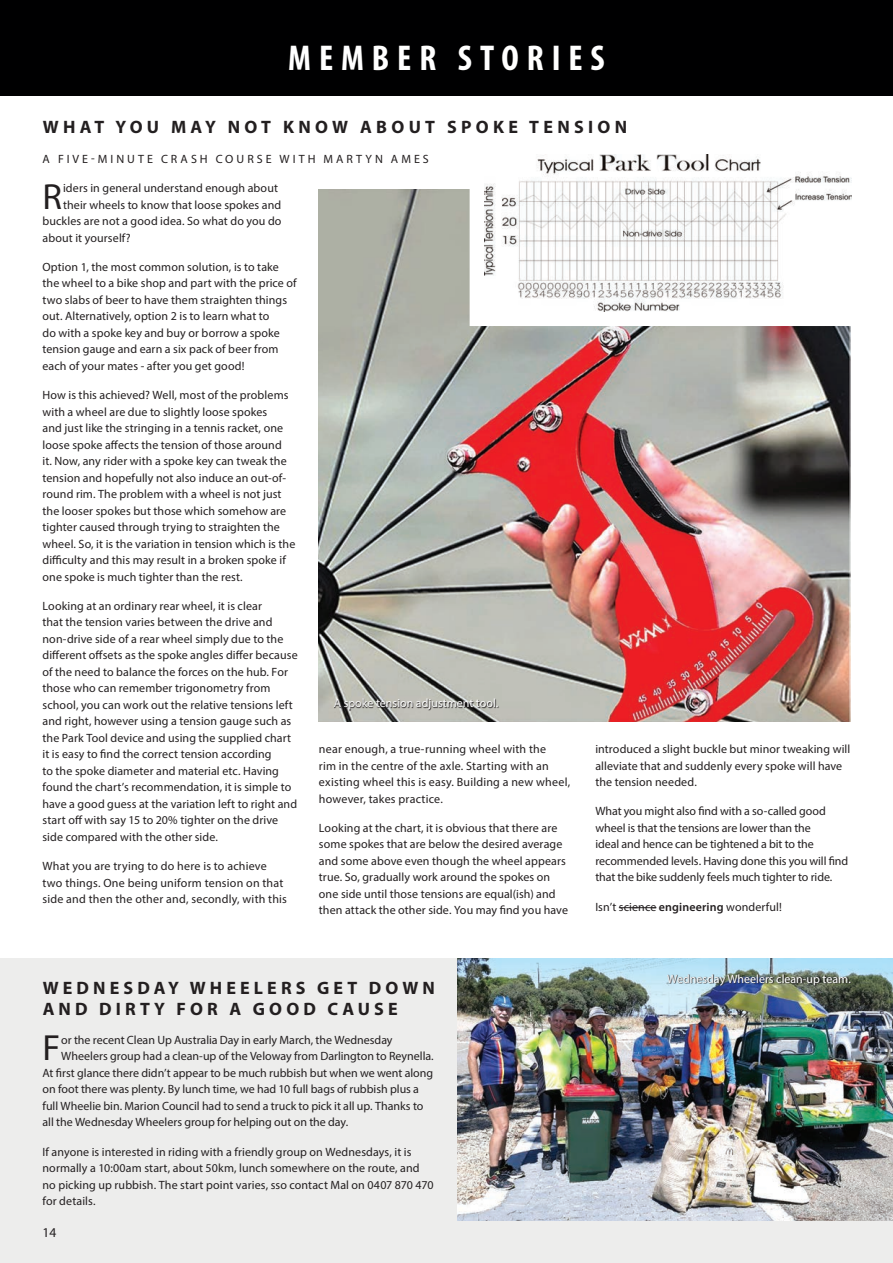
<style>
.page{position:relative;width:893px;height:1263px;background:#fff}
.page>*{position:absolute;margin:0;border:0;box-sizing:border-box;transform-origin:0 0}
.t1{font:36.45px "Myriad Pro";color:#231f20}
.t2{font:700 condensed 36px "Myriad Pro";letter-spacing:.22em;color:#fff}
.t3{font:700 18px/21px "Myriad Pro";letter-spacing:.23em;color:#231f20}
.t4{font:13.5px "Myriad Pro";color:#231f20}
.t5{font:12px/16.5px "Myriad Pro";letter-spacing:.005em;color:#231f20}
.t6{font:12px "Myriad Pro";color:#fff}
.t7{font:12px "Myriad Pro";letter-spacing:.25em;color:#231f20}
.s1{font-weight:600}
</style>
<div class="page">
<div style="left:0;top:0;width:893px;height:96px;background:#000001"></div>
<div style="left:0;top:959px;width:893px;height:304px;background:#ededec"></div>
<hr style="left:619px;top:907px;width:37px;height:1px;background:#231f20">
<img style="left:457px;top:959px;width:436px;height:261px">
<img style="left:319px;top:190px;width:531px;height:532px">
<svg style="left:460px;top:189px;width:391px;height:147px"></svg>
<img style="left:484px;top:154px;width:368px;height:157px">
<svg style="left:334px;top:699px;width:165px;height:12px;background:#8e8e89"></svg>
<svg style="left:667px;top:974px;width:185px;height:12px;background:#687779"></svg>
<h2 class="t2" style="left:288px;top:35px;width:318px">MEMBER STORIES</h2>
<h3 class="t3" style="left:43px;top:115px;width:586px">WHAT YOU MAY NOT KNOW ABOUT SPOKE TENSION</h3>
<p class="t7" style="left:43px;top:151px;width:388px">A FIVE-MINUTE CRASH COURSE WITH MARTYN AMES</p>
<h1 class="t1" style="left:43px;top:174px;width:21px">R</h1>
<p class="t5" style="left:63px;top:180px;width:216px">iders in general understand enough about</p>
<p class="t5" style="left:63px;top:196px;width:220px">their wheels to know that loose spokes and</p>
<p class="t5" style="left:43px;top:213px;width:240px">buckles are not a good idea. So what do you do</p>
<p class="t5" style="left:43px;top:229px;width:90px">about it yourself?</p>
<p class="t5" style="left:43px;top:258px;width:256px">Option 1, the most common solution, is to take the wheel to a bike shop and part with the price of two slabs of beer to have them straighten things out. Alternatively, option 2 is to learn what to<br>do with a spoke key and buy or borrow a spoke tension gauge and earn a six pack of beer from each of your mates - after you get good!</p>
<p class="t5" style="left:43px;top:387px;width:254px">How is this achieved? Well, most of the problems with a wheel are due to slightly loose spokes<br>and just like the stringing in a tennis racket, one loose spoke affects the tension of those around<br>it. Now, any rider with a spoke key can tweak the tension and hopefully not also induce an out-of&shy;round rim. The problem with a wheel is not just the looser spokes but those which somehow are tighter caused through trying to straighten the wheel. So, it is the variation in tension which is the difficulty and this may result in a broken spoke if one spoke is much tighter than the rest.</p>
<p class="t5" style="left:43px;top:597px;width:257px">Looking at an ordinary rear wheel, it is clear<br>that the tension varies between the drive and non-drive side of a rear wheel simply due to the different offsets as the spoke angles differ because of the need to balance the forces on the hub. For those who can remember trigonometry from school, you can work out the relative tensions left and right, however using a tension gauge such as the Park Tool device and using the supplied chart it is easy to find the correct tension according<br>to the spoke diameter and material etc. Having found the chart’s recommendation, it is simple to have a good guess at the variation left to right and start off with say 15 to 20% tighter on the drive side compared with the other side.</p>
<p class="t5" style="left:43px;top:858px;width:246px">What you are trying to do here is to achieve two things. One being uniform tension on that side and then the other and, secondly, with this</p>
<p class="t6" style="left:334px;top:695px;width:166px">A spoke tension adjustment tool.</p>
<p class="t5" style="left:319px;top:741px;width:253px">near enough, a true-running wheel with the<br>rim in the centre of the axle. Starting with an existing wheel this is easy. Building a new wheel, however, takes practice.</p>
<p class="t5" style="left:319px;top:819px;width:251px">Looking at the chart, it is obvious that there are some spokes that are below the desired average and some above even though the wheel appears true. So, gradually work around the spokes on one side until those tensions are equal(ish) and then attack the other side. You may find you have</p>
<h3 class="t3" style="left:43px;top:976px;width:394px">WEDNESDAY WHEELERS GET DOWN<br>AND DIRTY FOR A GOOD CAUSE</h3>
<h1 class="t1" style="left:43px;top:1026px;width:19px">F</h1>
<p class="t5" style="left:61px;top:1031px;width:333px">or the recent Clean Up Australia Day in early March, the Wednesday</p>
<p class="t5" style="left:61px;top:1048px;width:374px">Wheelers group had a clean-up of the Veloway from Darlington to Reynella.</p>
<p class="t5" style="left:43px;top:1064px;width:392px">At first glance there didn’t appear to be much rubbish but when we went along</p>
<p class="t5" style="left:43px;top:1081px;width:378px">on foot there was plenty. By lunch time, we had 10 full bags of rubbish plus a</p>
<p class="t5" style="left:43px;top:1097px;width:382px">full Wheelie bin. Marion Council had to send a truck to pick it all up. Thanks to</p>
<p class="t5" style="left:43px;top:1114px;width:307px">all the Wednesday Wheelers group for helping out on the day.</p>
<p class="t5" style="left:43px;top:1143px;width:392px">If anyone is interested in riding with a friendly group on Wednesdays, it is normally a 10:00am start, about 50km, lunch somewhere on the route, and no picking up rubbish. The start point varies, sso contact Mal on 0407 870 470 for details.</p>
<p class="t4" style="left:43px;top:1224px;width:15px">14</p>
<p class="t5" style="left:595px;top:741px;width:256px">introduced a slight buckle but minor tweaking will alleviate that and suddenly every spoke will have the tension needed.</p>
<p class="t5" style="left:595px;top:803px;width:254px">What you might also find with a so-called good wheel is that the tensions are lower than the<br>ideal and hence can be tightened a bit to the recommended levels. Having done this you will find that the bike suddenly feels much tighter to ride.</p>
<p class="t5" style="left:595px;top:898px;width:188px">Isn’t science <span class="s1">engineering</span> wonderful!</p>
<p class="t6" style="left:667px;top:971px;width:185px">Wednesday Wheelers clean-up team.</p>
</div>
